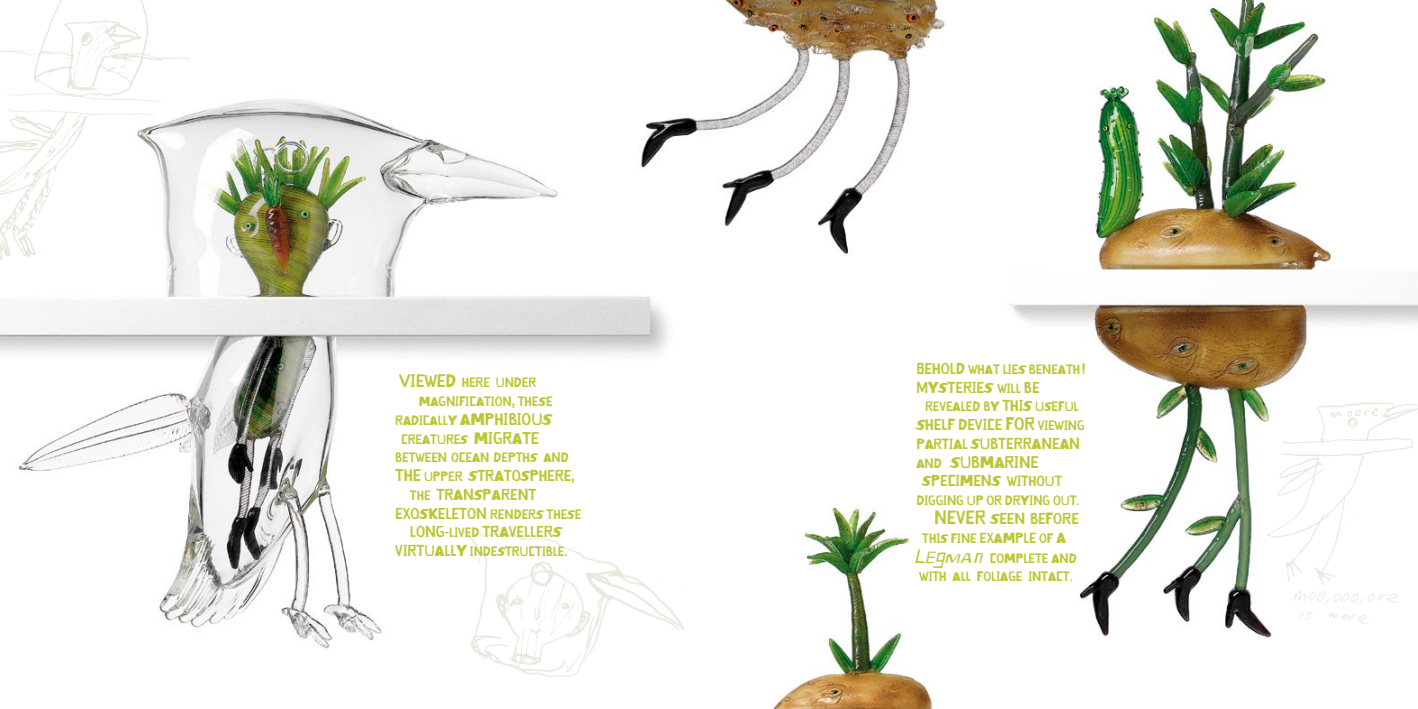
<style>
.page{position:relative;width:1418px;height:709px;background:#fff}
.page>*{position:absolute;margin:0;border:0;box-sizing:border-box;transform-origin:0 0}
.t1{font:18.75px "Pintor OT";letter-spacing:-.005em;color:#bcc532}
.t2{font:17.5px/18.8px "Pintor OT";letter-spacing:-.005em;color:#bcc532}
.t3{font:15px/19.4px "Pintor OT";letter-spacing:-.005em;color:#bcc532}
.s1{font-size:20px}
.s2{font-size:15px}
.s3{font-size:18.75px}
.s4{font-size:17.5px}
.s5{font-size:16.25px}
.s6{font-size:21.25px}
.s7{font-family:"Shoe Repairs";font-style:italic;font-size:20px}
</style>
<div class="page">
<img style="left:0;top:99px;width:668px;height:550px">
<img style="left:773px;top:506px;width:160px;height:203px">
<img style="left:1009px;top:0;width:408px;height:638px">
<img style="left:638px;top:0;width:307px;height:255px">
<img style="left:456px;top:530px;width:229px;height:147px">
<img style="left:0;top:0;width:203px;height:261px">
<img style="left:1265px;top:401px;width:152px;height:184px">
<img style="left:1288px;top:604px;width:83px;height:23px">
<img style="left:1291px;top:587px;width:117px;height:22px">
<p class="t3" style="left:419px;top:373px;width:135px;line-height:18.8px;text-indent:-20px"><span class="s1">VIEWED</span> HERE UNDER<br>MAGNIFICATION, THESE</p>
<p class="t1" style="left:395px;top:410px;width:158px"><span class="s2">RADICALLY</span> AMPHIBIOUS</p>
<p class="t3" style="left:395px;top:430px;width:175px;line-height:18.8px;text-indent:6px">CREATURES <span class="s3">MIGRATE<br></span>BETWEEN OCEAN DEPTHS AND</p>
<p class="t2" style="left:410px;top:466px;width:166px;text-indent:-15px"><span class="s3">THE</span> <span class="s2">UPPER</span> STRATOSPHERE<span class="s2">,<br>THE</span> TRANSPARENT</p>
<p class="t3" style="left:395px;top:504px;width:188px"><span class="s4">EXOSKELETON</span> RENDERS THESE</p>
<p class="t2" style="left:410px;top:523px;width:153px">LONG<span class="s2">-LIVED</span> TRAVELLERS</p>
<p class="t3" style="left:395px;top:542px;width:174px"><span class="s4">VIRTUALLY</span> INDESTRUCTIBLE.</p>
<p class="t3" style="left:916px;top:360px;width:170px"><span class="s4">BEHOLD</span> WHAT LIES BENEATH<span class="s5">!</span></p>
<p class="t2" style="left:916px;top:378px;width:125px">MYSTERIES <span class="s2">WILL</span> BE</p>
<p class="t3" style="left:925px;top:397px;width:155px">REVEALED BY <span class="s4">THIS</span> USEFUL</p>
<p class="t2" style="left:916px;top:415px;width:170px">SHELF DEVICE <span class="s1">FOR</span> <span class="s2">VIEWING<br></span><span class="s5">PARTIAL</span> SUBTERRANEAN</p>
<p class="t1" style="left:916px;top:453px;width:124px"><span class="s2">AND</span> SUBMARINE</p>
<p class="t2" style="left:922px;top:472px;width:141px">SPECIMENS <span class="s5">WITHOUT</span></p>
<p class="t3" style="left:916px;top:491px;width:165px">DIGGING UP OR DRYING OUT.</p>
<p class="t2" style="left:934px;top:509px;width:146px"><span class="s6">NEVER</span> SEEN BEFORE</p>
<p class="t3" style="left:916px;top:528px;width:162px;text-align:center">THIS FINE <span class="s5">EXAMPLE</span> OF <span class="s4">A<br></span><span class="s7">Legman</span> COMPLETE AND<br>WITH ALL FOLIAGE INTACT.</p>
</div>
